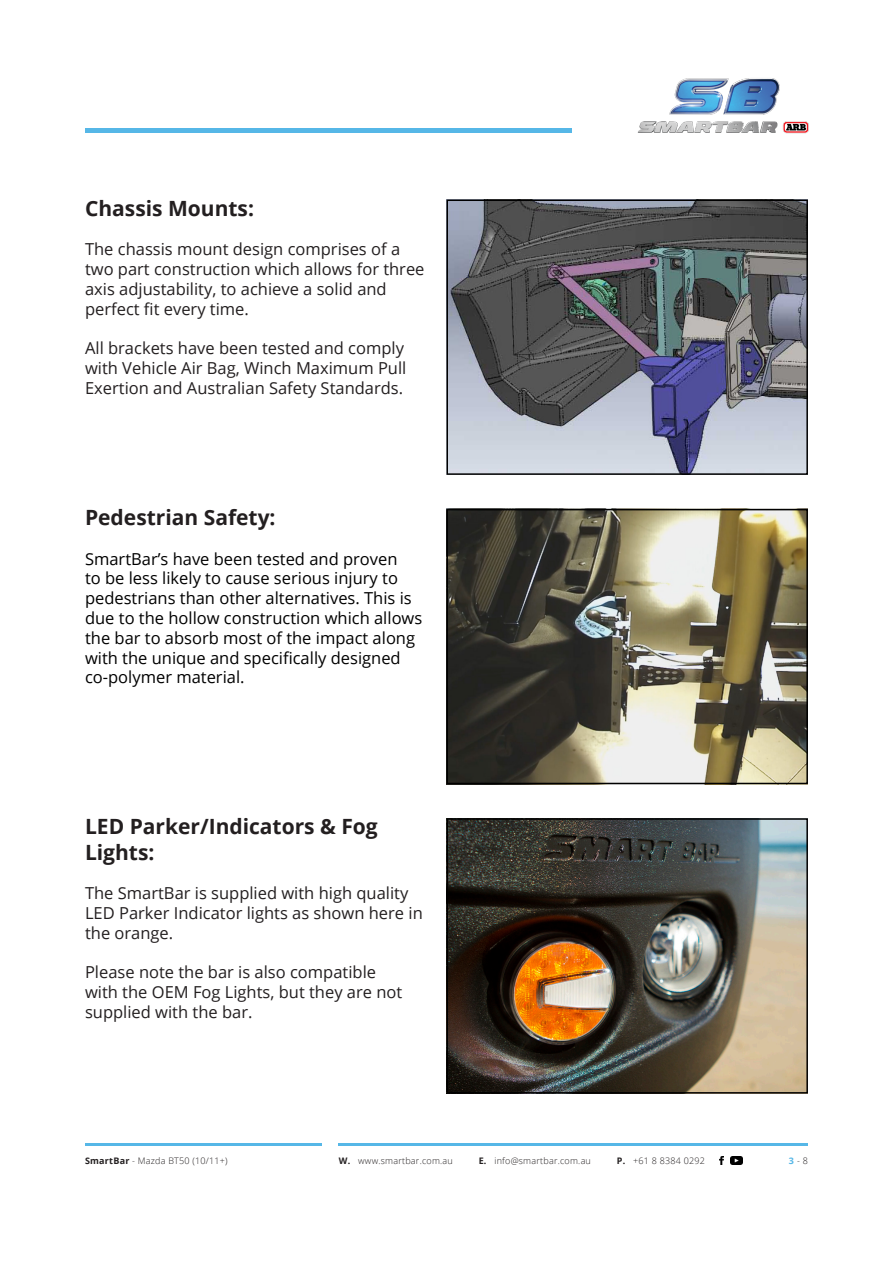
<style>
.page{position:relative;width:893px;height:1263px;background:#fff}
.page>*{position:absolute;margin:0;border:0;box-sizing:border-box;transform-origin:0 0}
.t1{font:700 21px/25.2px "Open Sans";color:#231f20}
.t2{font:16.5px/19.8px "Open Sans";color:#231f20}
.t3{font:16.5px/19.8px "Open Sans";color:#000}
.t4{font:300 9px "Open Sans";letter-spacing:.025em;color:#231f20}
.s1{font-weight:700}
.s2{font-weight:700;color:#56b7e7}
</style>
<div class="page">
<img style="left:449px;top:821px;width:356px;height:269px">
<div style="left:446px;top:818px;width:362px;height:275px;border:2px solid #000"></div>
<img style="left:449px;top:202px;width:356px;height:270px">
<div style="left:446px;top:199px;width:362px;height:276px;border:2px solid #000"></div>
<img style="left:449px;top:512px;width:356px;height:269px">
<div style="left:446px;top:509px;width:362px;height:275px;border:2px solid #000"></div>
<hr style="left:85px;top:128px;width:486px;height:4px;background:#56b7e7">
<img style="left:637px;top:78px;width:172px;height:56px">
<hr style="left:85px;top:1143px;width:237px;height:2px;background:#56b7e7">
<hr style="left:339px;top:1143px;width:469px;height:2px;background:#56b7e7">
<svg style="left:720px;top:1156px;width:4px;height:8px"></svg>
<svg style="left:731px;top:1156px;width:11px;height:8px"></svg>
<p class="t1" style="left:85px;top:195px;width:170px">Chassis Mounts:</p>
<p class="t2" style="left:85px;top:239px;width:341px">The chassis mount design comprises of a two part construction which allows for three axis adjustability, to achieve a solid and perfect fit every time.</p>
<p class="t2" style="left:85px;top:338px;width:323px">All brackets have been tested and comply with Vehicle Air Bag, Winch Maximum Pull<br>Exertion and Australian Safety Standards.</p>
<p class="t1" style="left:85px;top:504px;width:192px">Pedestrian Safety:</p>
<p class="t3" style="left:85px;top:548px;width:339px">SmartBar’s have been tested and proven<br>to be less likely to cause serious injury to pedestrians than other alternatives. This is due to the hollow construction which allows the bar to absorb most of the impact along with the unique and specifically designed</p>
<p class="t3" style="left:85px;top:667px;width:161px">co-polymer material.</p>
<p class="t1" style="left:85px;top:813px;width:294px">LED Parker/Indicators &amp; Fog<br>Lights:</p>
<p class="t2" style="left:85px;top:883px;width:339px">The SmartBar is supplied with high quality<br>LED Parker Indicator lights as shown here in the orange.</p>
<p class="t2" style="left:85px;top:962px;width:319px">Please note the bar is also compatible with the OEM Fog Lights, but they are not supplied with the bar.</p>
<p class="t4" style="left:85px;top:1154px;width:144px"><span class="s1">SmartBar</span> - Mazda BT50 (10/11+)</p>
<p class="t4" style="left:339px;top:1154px;width:116px"><span class="s1">W.</span> www.smartbar.com.au</p>
<p class="t4" style="left:479px;top:1154px;width:114px"><span class="s1">E.</span> info@smartbar.com.au</p>
<p class="t4" style="left:617px;top:1154px;width:90px"><span class="s1">P.</span> +61 8 8384 0292</p>
<p class="t4" style="left:789px;top:1154px;width:21px"><span class="s2">3</span> - 8</p>
</div>
